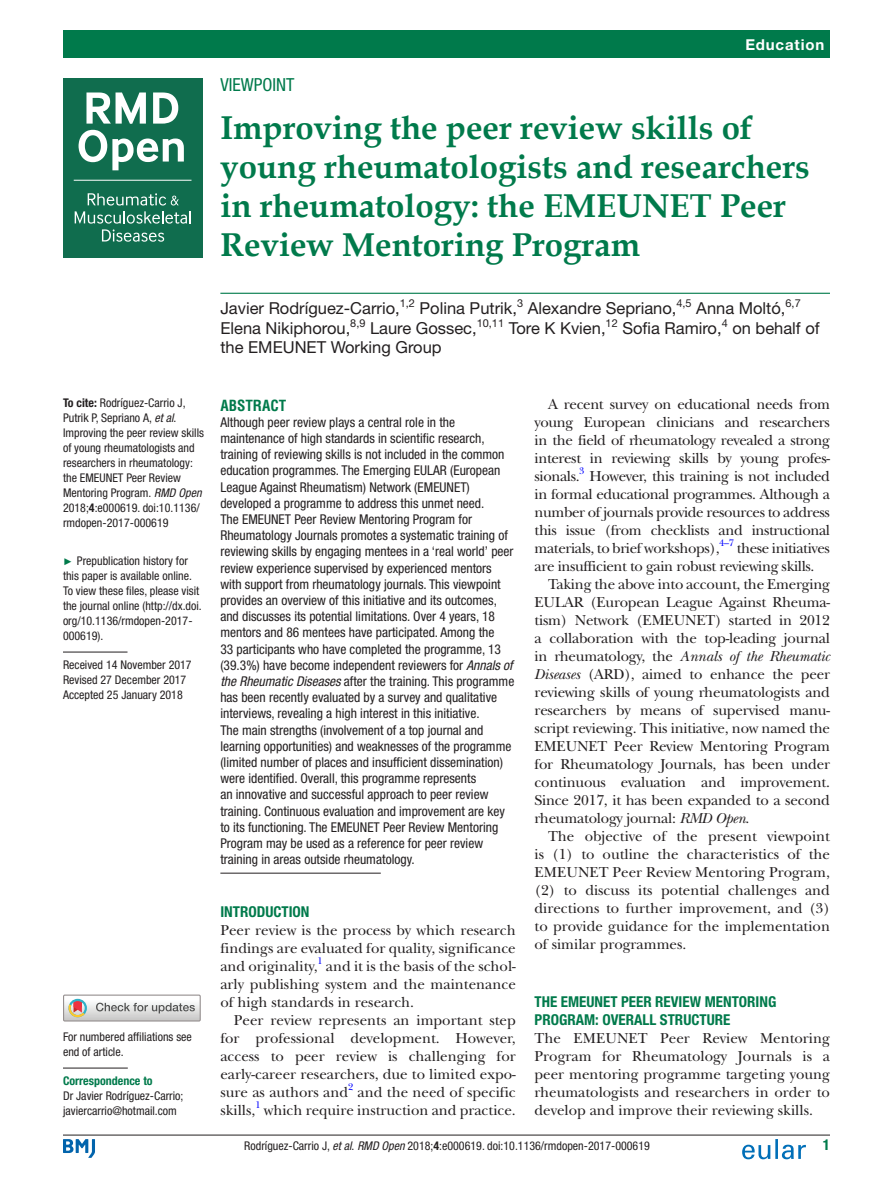
<style>
.page{position:relative;width:893px;height:1191px;background:#fff}
.page>*{position:absolute;margin:0;border:0;box-sizing:border-box;transform-origin:0 0}
.t1{font:700 33px/39px "Book Antiqua";color:#007a4b}
.t2{font:condensed 18px "Helvetica Neue LT Std";color:#007a4b}
.t3{font:16.5px "Helvetica Neue LT Std";color:#231f20}
.t4{font:15px/18px "New Baskerville";color:#231f20;text-align:justify}
.t5{font:700 condensed 15px/18px "Helvetica Neue LT Std";color:#007a4b}
.t6{font:15px/18px "New Baskerville";letter-spacing:-.025em;color:#231f20}
.t7{font:700 15px "Helvetica Neue LT Std";letter-spacing:.055em;color:#fff}
.t8{font:700 condensed 15px "Helvetica";color:#007a4b}
.t9{font:condensed 13.5px/16.2px "Helvetica Neue LT Std";color:#231f20}
.t10{font:condensed 12px/15px "Helvetica Neue LT Std";color:#231f20}
.t11{font:700 condensed 12px "Helvetica Neue LT Std";color:#007a4b}
.t12{font:10.95px "Helvetica Neue LT Std";color:#231f20}
.t13{font:9.9px "New Baskerville";color:#00f}
.s1{font-weight:700}
.s2{font-style:italic}
.s3{font-family:"Arial";font-stretch:normal;font-size:9.75px;color:#007a4b}
</style>
<div class="page">
<hr style="left:63px;top:1134px;width:767px;height:1px;background:#231f20">
<svg style="left:742px;top:1139px;width:64px;height:20px"></svg>
<svg style="left:63px;top:1139px;width:32px;height:18px"></svg>
<hr style="left:220px;top:293px;width:610px;height:1px;background:#007a4b">
<hr style="left:63px;top:651px;width:65px;height:1px;background:#231f20">
<hr style="left:63px;top:1067px;width:65px;height:1px;background:#231f20">
<div style="left:63px;top:994px;width:138px;height:27px;border:1px solid #969090"></div>
<svg style="left:64px;top:995px;width:136px;height:26px"></svg>
<div style="left:63px;top:78px;width:139px;height:179px;background:#106d4e"></div>
<svg style="left:86px;top:92px;width:60px;height:32px"></svg>
<svg style="left:153px;top:92px;width:25px;height:32px"></svg>
<svg style="left:79px;top:130px;width:105px;height:40px"></svg>
<hr style="left:74px;top:180px;width:117px;height:1px;background:#fff">
<svg style="left:88px;top:193px;width:91px;height:12px"></svg>
<svg style="left:75px;top:211px;width:116px;height:31px"></svg>
<div style="left:63px;top:31px;width:767px;height:27px;background:#007a4b"></div>
<hr style="left:220px;top:872px;width:161px;height:1px;background:#231f20">
<p class="t10" style="left:63px;top:395px;width:142px"><span class="s1">TO CITE:</span> Rodríguez-Carrio J,<br>Putrik P, Sepriano A, <span class="s2">et al</span>.<br>Improving the peer review skills of young rheumatologists and researchers in rheumatology: the EMEUNET</p>
<p class="t10" style="left:63px;top:470px;width:140px;text-indent:63px">Peer Review<br>Mentoring Program. <span class="s2">RMD Open<br></span>2018;<span class="s1">4</span>:e000619. doi:10.1136/ rmdopen-2017-000619</p>
<p class="t10" style="left:63px;top:553px;width:140px"><span class="s3">►</span> Prepublication history for this paper is available online.<br>To view these files, please visit the journal online (http://dx.doi. org/10.1136/rmdopen-2017-<br>000619).</p>
<p class="t10" style="left:63px;top:657px;width:130px">Received 14 November 2017<br>Revised 27 December 2017<br>Accepted 25 January 2018</p>
<p class="t10" style="left:63px;top:1029px;width:130px">For numbered affiliations see end of article.</p>
<p class="t11" style="left:63px;top:1073px;width:91px">CORRESPONDENCE TO</p>
<p class="t10" style="left:63px;top:1088px;width:122px">Dr Javier Rodríguez-Carrio; javiercarrio@hotmail.com</p>
<p class="t7" style="left:745px;top:35px;width:80px">Education</p>
<p class="t2" style="left:220px;top:74px;width:75px">Viewpoint</p>
<h1 class="t1" style="left:220px;top:108px;width:591px">Improving the peer review skills of young rheumatologists and researchers in rheumatology: the EMEUNET Peer Review Mentoring Program</h1>
<p class="t3" style="left:220px;top:299px;width:181px">Javier Rodríguez-Carrio,</p>
<p class="t12" style="left:400px;top:297px;width:17px">1,2</p>
<p class="t3" style="left:419px;top:299px;width:99px">Polina Putrik,</p>
<p class="t12" style="left:517px;top:297px;width:8px">3</p>
<p class="t3" style="left:528px;top:299px;width:150px">Alexandre Sepriano,</p>
<p class="t12" style="left:676px;top:297px;width:17px">4,5</p>
<p class="t3" style="left:696px;top:299px;width:91px">Anna Moltó,</p>
<p class="t12" style="left:785px;top:297px;width:17px">6,7</p>
<p class="t3" style="left:220px;top:318px;width:131px">Elena Nikiphorou,</p>
<p class="t12" style="left:350px;top:316px;width:17px">8,9</p>
<p class="t3" style="left:370px;top:318px;width:108px">Laure Gossec,</p>
<p class="t12" style="left:477px;top:316px;width:29px">10,11</p>
<p class="t3" style="left:509px;top:318px;width:98px">Tore K Kvien,</p>
<p class="t12" style="left:606px;top:316px;width:14px">12</p>
<p class="t3" style="left:622px;top:318px;width:101px">Sofia Ramiro,</p>
<p class="t12" style="left:722px;top:316px;width:8px">4</p>
<p class="t3" style="left:732px;top:318px;width:89px">on behalf of</p>
<p class="t3" style="left:220px;top:338px;width:223px">the EMEUNET Working Group</p>
<p class="t8" style="left:220px;top:395px;width:67px">ABSTRACT</p>
<p class="t9" style="left:220px;top:414px;width:295px">Although peer review plays a central role in the maintenance of high standards in scientific research, training of reviewing skills is not included in the common education programmes. The Emerging EULAR (European League Against Rheumatism) Network (EMEUNET) developed a programme to address this unmet need.<br>The EMEUNET Peer Review Mentoring Program for Rheumatology Journals promotes a systematic training of reviewing skills by engaging mentees in a ‘real world’ peer review experience supervised by experienced mentors with support from rheumatology journals. This viewpoint provides an overview of this initiative and its outcomes, and discusses its potential limitations. Over 4 years, 18 mentors and 86 mentees have participated. Among the<br>33 participants who have completed the programme, 13 (39.3%) have become independent reviewers for <span class="s2">Annals of the Rheumatic Diseases</span> after the training. This programme has been recently evaluated by a survey and qualitative interviews, revealing a high interest in this initiative.<br>The main strengths (involvement of a top journal and learning opportunities) and weaknesses of the programme (limited number of places and insufficient dissemination) were identified. Overall, this programme represents<br>an innovative and successful approach to peer review training. Continuous evaluation and improvement are key to its functioning. The EMEUNET Peer Review Mentoring Program may be used as a reference for peer review training in areas outside rheumatology.</p>
<p class="t5" style="left:220px;top:902px;width:91px">INTRODUCTION</p>
<p class="t4" style="left:220px;top:921px;width:297px">Peer review is the process by which research findings are evaluated for quality, significance and originality,</p>
<p class="t13" style="left:318px;top:955px;width:7px">1</p>
<p class="t4" style="left:220px;top:957px;width:297px;text-indent:106px">and it is the basis of the schol&shy;arly publishing system and the maintenance of high standards in research.</p>
<p class="t4" style="left:220px;top:1011px;width:297px;text-indent:14px">Peer review represents an important step for professional development. However, access to peer review is challenging for early-career researchers, due to limited expo&shy;sure as authors and</p>
<p class="t13" style="left:348px;top:1081px;width:7px">2</p>
<p class="t4" style="left:358px;top:1083px;width:160px">and the need of specific</p>
<p class="t4" style="left:220px;top:1101px;width:37px">skills,</p>
<p class="t13" style="left:255px;top:1099px;width:7px">1</p>
<p class="t4" style="left:264px;top:1101px;width:253px">which require instruction and practice.</p>
<p class="t4" style="left:535px;top:395px;width:297px;text-indent:14px">A recent survey on educational needs from young European clinicians and researchers in the field of rheumatology revealed a strong interest in reviewing skills by young profes&shy;sionals.<sup>3</sup> However, this training is not included in formal educational programmes. Although a number of journals provide resources to address this issue (from checklists and instructional materials, to brief workshops),</p>
<p class="t13" style="left:719px;top:537px;width:16px">4–7</p>
<p class="t6" style="left:535px;top:539px;width:297px;text-indent:202px">these initiatives are insufficient to gain robust reviewing skills.</p>
<p class="t4" style="left:535px;top:575px;width:297px;text-indent:14px">Taking the above into account, the Emerging EULAR (European League Against Rheuma&shy;tism) Network (EMEUNET) started in 2012 a collaboration with the top-leading journal in rheumatology, the <span class="s2">Annals of the Rheumatic Diseases</span> (ARD), aimed to enhance the peer reviewing skills of young rheumatologists and researchers by means of supervised manu&shy;script reviewing. This initiative, now named the EMEUNET Peer Review Mentoring Program for Rheumatology Journals, has been under continuous evaluation and improvement.<br>Since 2017, it has been expanded to a second rheumatology journal: <span class="s2">RMD Open</span>.</p>
<p class="t4" style="left:535px;top:827px;width:297px;text-indent:14px">The objective of the present viewpoint is (1) to outline the characteristics of the EMEUNET Peer Review Mentoring Program, (2) to discuss its potential challenges and directions to further improvement, and (3) to provide guidance for the implementation of similar programmes.</p>
<p class="t5" style="left:535px;top:992px;width:243px;text-indent:76px">T PEER REVIEW MENTORING<br>PROGRAM: OVERALL STRUCTURE</p>
<p class="t4" style="left:535px;top:1029px;width:297px">The EMEUNET Peer Review Mentoring Program for Rheumatology Journals is a peer mentoring programme targeting young rheumatologists and researchers in order to develop and improve their reviewing skills.</p>
<p class="t5" style="left:535px;top:992px;width:54px">THE EMEUNE</p>
<p class="t10" style="left:244px;top:1138px;width:407px">Rodríguez-Carrio J, <span class="s2">et al</span>. <span class="s2">RMD Open</span> 2018;<span class="s1">4</span>:e000619. doi:10.1136/rmdopen-2017-000619</p>
<p class="t5" style="left:823px;top:1135px;width:9px">1</p>
</div>
